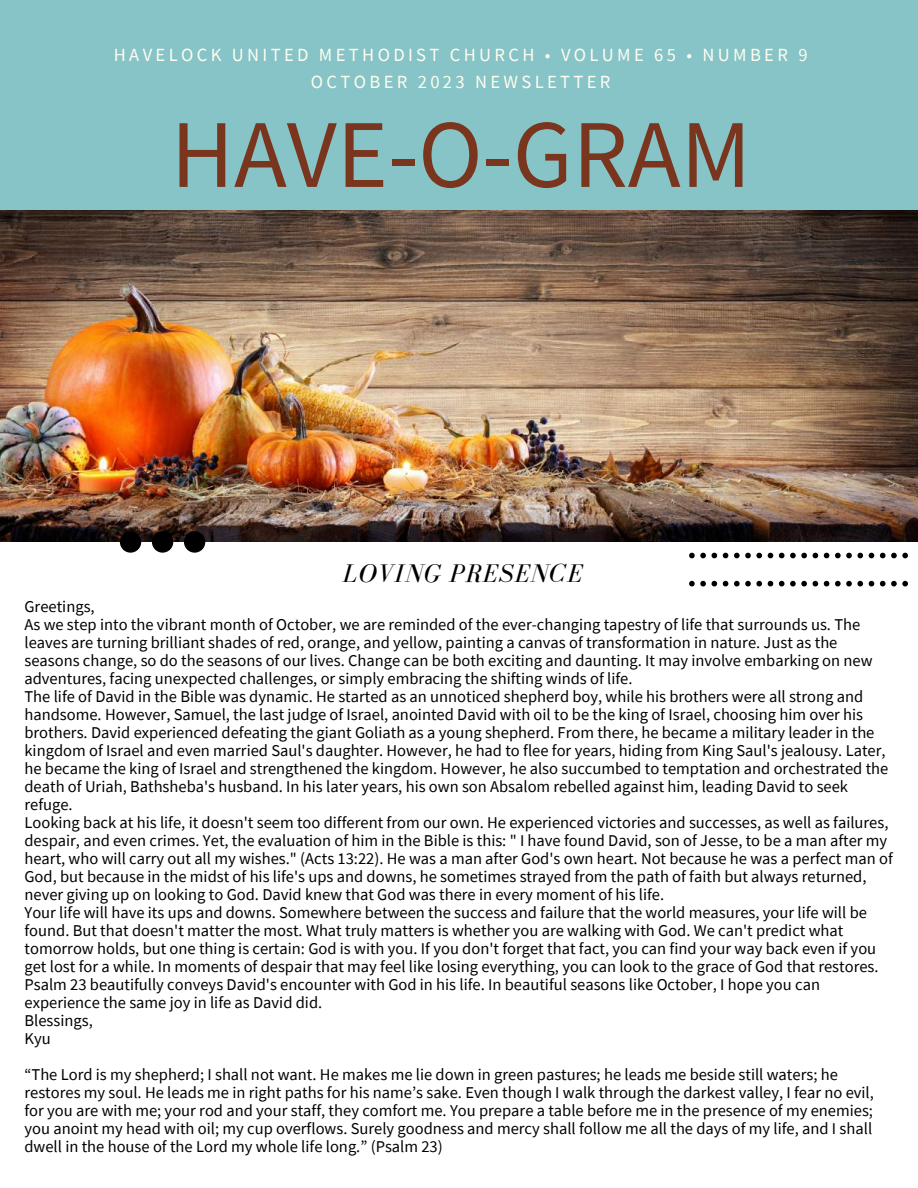
<style>
.page{position:relative;width:918px;height:1188px;background:#fff}
.page>*{position:absolute;margin:0;border:0;box-sizing:border-box;transform-origin:0 0}
.t1{font:97.05px "Source Sans Pro";color:#7a351e}
.t2{font:italic 26.25px "Bodoni FLF";letter-spacing:.04em;color:#000}
.t3{font:18.6px/27px "Source Sans Pro";letter-spacing:.18em;color:#fffdef;text-align:center}
.t4{font:16.5px/18px "Source Sans Pro";color:#000}
</style>
<div class="page">
<div style="left:0;top:0;width:918px;height:218px;background:#87c4c8"></div>
<img style="left:0;top:211px;width:918px;height:330px">
<svg style="left:120px;top:531px;width:85px;height:22px"></svg>
<svg style="left:689px;top:553px;width:219px;height:5px"></svg>
<svg style="left:689px;top:581px;width:219px;height:5px"></svg>
<p class="t3" style="left:114px;top:41px;width:695px">HAVELOCK UNITED METHODIST CHURCH • VOLUME 65 • NUMBER 9<br>OCTOBER 2023 NEWSLETTER</p>
<h1 class="t1" style="left:171px;top:91px;width:582px">HAVE-O-GRAM</h1>
<h2 class="t2" style="left:343px;top:559px;width:241px">LOVING PRESENCE</h2>
<p class="t4" style="left:24px;top:597px;width:870px">Greetings,<br>As we step into the vibrant month of October, we are reminded of the ever-changing tapestry of life that surrounds us. The leaves are turning brilliant shades of red, orange, and yellow, painting a canvas of transformation in nature. Just as the seasons change, so do the seasons of our lives. Change can be both exciting and daunting. It may involve embarking on new adventures, facing unexpected challenges, or simply embracing the shifting winds of life.<br>The life of David in the Bible was dynamic. He started as an unnoticed shepherd boy, while his brothers were all strong and handsome. However, Samuel, the last judge of Israel, anointed David with oil to be the king of Israel, choosing him over his brothers. David experienced defeating the giant Goliath as a young shepherd. From there, he became a military leader in the kingdom of Israel and even married Saul's daughter. However, he had to flee for years, hiding from King Saul's jealousy. Later, he became the king of Israel and strengthened the kingdom. However, he also succumbed to temptation and orchestrated the death of Uriah, Bathsheba's husband. In his later years, his own son Absalom rebelled against him, leading David to seek refuge.<br>Looking back at his life, it doesn't seem too different from our own. He experienced victories and successes, as well as failures, despair, and even crimes. Yet, the evaluation of him in the Bible is this: " I have found David, son of Jesse, to be a man after my heart, who will carry out all my wishes." (Acts 13:22). He was a man after God's own heart. Not because he was a perfect man of God, but because in the midst of his life's ups and downs, he sometimes strayed from the path of faith but always returned, never giving up on looking to God. David knew that God was there in every moment of his life.<br>Your life will have its ups and downs. Somewhere between the success and failure that the world measures, your life will be found. But that doesn't matter the most. What truly matters is whether you are walking with God. We can't predict what tomorrow holds, but one thing is certain: God is with you. If you don't forget that fact, you can find your way back even if you get lost for a while. In moments of despair that may feel like losing everything, you can look to the grace of God that restores.<br>Psalm 23 beautifully conveys David's encounter with God in his life. In beautiful seasons like October, I hope you can experience the same joy in life as David did.<br>Blessings,<br>Kyu</p>
<p class="t4" style="left:24px;top:1065px;width:851px">“The Lord is my shepherd; I shall not want. He makes me lie down in green pastures; he leads me beside still waters; he restores my soul. He leads me in right paths for his name’s sake. Even though I walk through the darkest valley, I fear no evil, for you are with me; your rod and your staff, they comfort me. You prepare a table before me in the presence of my enemies; you anoint my head with oil; my cup overflows. Surely goodness and mercy shall follow me all the days of my life, and I shall dwell in the house of the Lord my whole life long.” (Psalm 23)</p>
</div>
